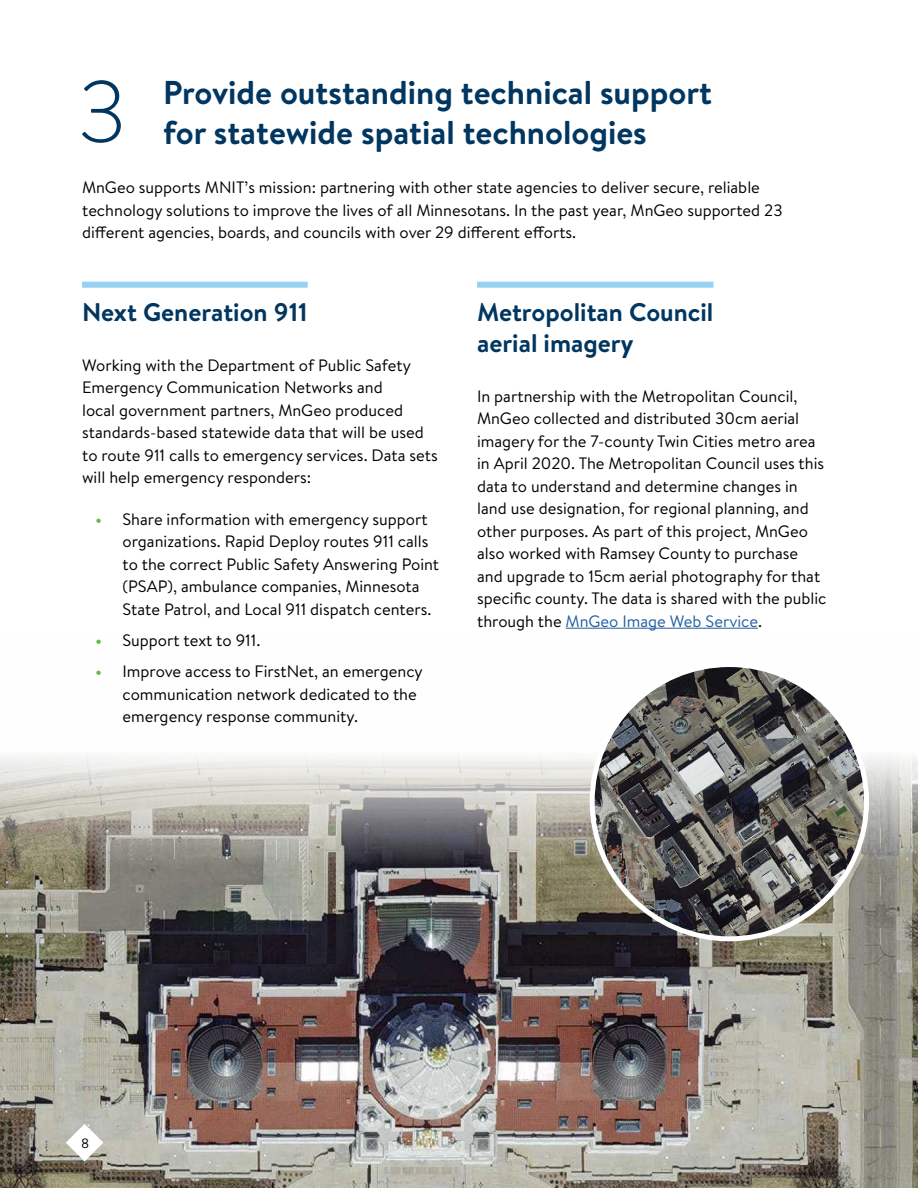
<style>
.page{position:relative;width:918px;height:1188px;background:#fff}
.page>*{position:absolute;margin:0;border:0;box-sizing:border-box;transform-origin:0 0}
.t1{font:300 87px "Brandon Text";color:#003660}
.t2{font:700 33px/39.6px "Brandon Text";color:#003660}
.t3{font:700 25.5px/30.6px "Brandon Text";color:#003660}
.t4{font:16.5px/22.5px "Brandon Text";color:#000}
.t5{font:13.5px "Brandon Text";color:#000}
.s1{font-weight:700;color:#62bb46}
.s2{color:#215e9e}
</style>
<div class="page">
<img style="left:0;top:755px;width:918px;height:433px">
<div style="left:82px;top:282px;width:226px;height:6px;background:#96d1f2"></div>
<div style="left:477px;top:282px;width:236px;height:6px;background:#96d1f2"></div>
<hr style="left:566px;top:628px;width:192px;height:1px;background:#215e9e">
<img style="left:592px;top:665px;width:275px;height:274px;border-radius:137px">
<svg style="left:66px;top:1124px;width:37px;height:37px"></svg>
<h3 class="t1" style="left:77px;top:53px;width:51px">3</h3>
<h3 class="t2" style="left:163px;top:72px;width:551px">Provide outstanding technical support for statewide spatial technologies</h3>
<p class="t4" style="left:82px;top:176px;width:702px">MnGeo supports MNIT’s mission: partnering with other state agencies to deliver secure, reliable technology solutions to improve the lives of all Minnesotans. In the past year, MnGeo supported 23 different agencies, boards, and councils with over 29 different efforts.</p>
<h4 class="t3" style="left:82px;top:297px;width:227px">Next Generation 911</h4>
<p class="t4" style="left:82px;top:353px;width:357px">Working with the Department of Public Safety Emergency Communication Networks and<br>local government partners, MnGeo produced standards-based statewide data that will be used to route 911 calls to emergency services. Data sets will help emergency responders:</p>
<p class="t4" style="left:123px;top:507px;width:318px;text-indent:-27px"><span class="s1">•</span> Share information with emergency support organizations. Rapid Deploy routes 911 calls to the correct Public Safety Answering Point (PSAP), ambulance companies, Minnesota State Patrol, and Local 911 dispatch centers.</p>
<p class="t4" style="left:96px;top:628px;width:166px"><span class="s1">•</span> Support text to 911.</p>
<p class="t4" style="left:123px;top:660px;width:302px;text-indent:-27px"><span class="s1">•</span> Improve access to FirstNet, an emergency communication network dedicated to the emergency response community.</p>
<h4 class="t3" style="left:477px;top:297px;width:238px">Metropolitan Council aerial imagery</h4>
<p class="t4" style="left:477px;top:384px;width:351px">In partnership with the Metropolitan Council, MnGeo collected and distributed 30cm aerial imagery for the 7-county Twin Cities metro area in April 2020. The Metropolitan Council uses this data to understand and determine changes in land use designation, for regional planning, and other purposes. As part of this project, MnGeo also worked with Ramsey County to purchase and upgrade to 15cm aerial photography for that specific county. The data is shared with the public through the <span class="s2">MnGeo Image Web Service</span>.</p>
<p class="t5" style="left:81px;top:1134px;width:10px">8</p>
</div>
